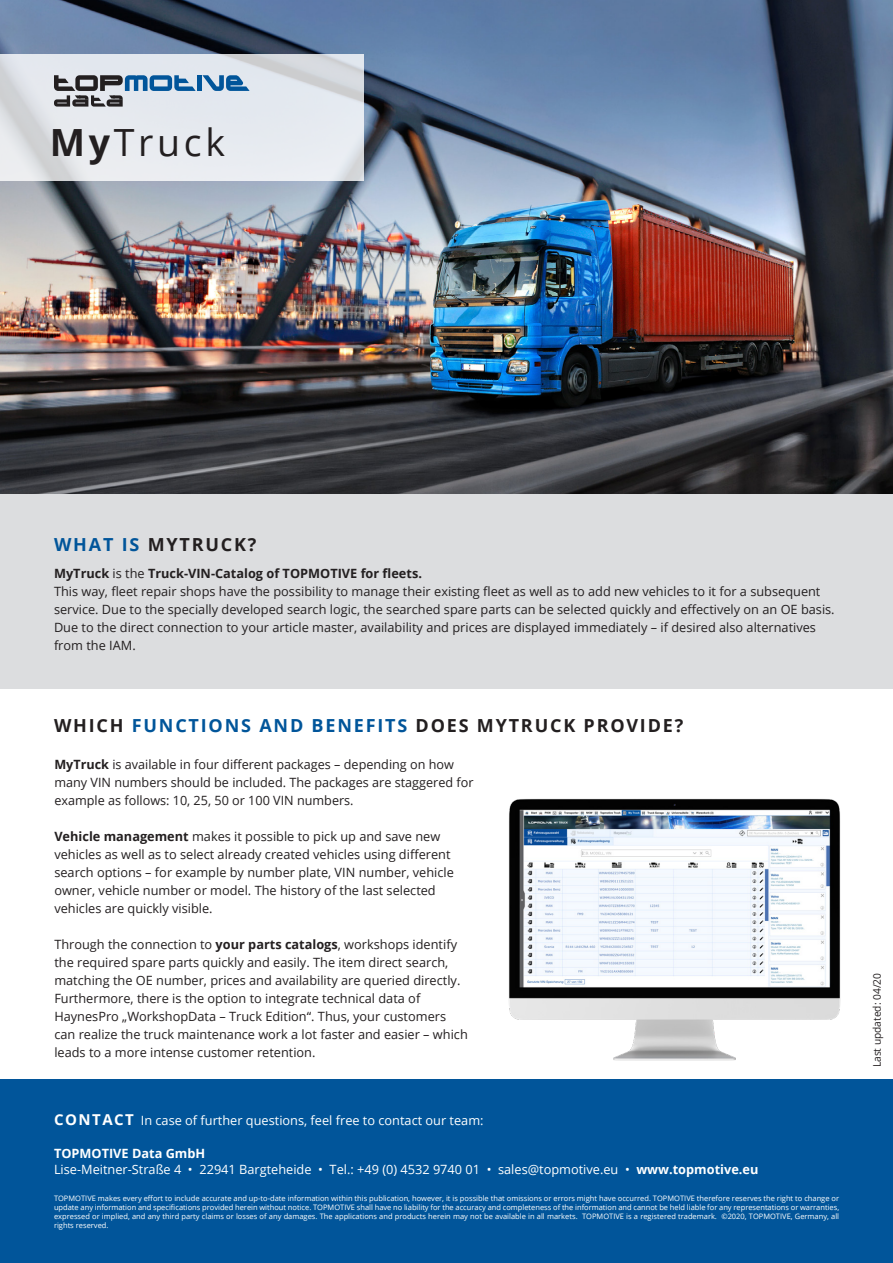
<style>
.page{position:relative;width:893px;height:1263px;background:#fff}
.page>*{position:absolute;margin:0;border:0;box-sizing:border-box;transform-origin:0 0}
.t1{font:37.5px "Open Sans";letter-spacing:.095em;color:#231f20}
.t2{font:700 18px "Open Sans";letter-spacing:.1em;color:#231f20}
.t3{font:12.75px/18px "Open Sans";color:#231f20}
.t4{font:12.75px/16.5px "Open Sans";color:#fff}
.t5{font:10.5px "Open Sans";color:#231f20}
.t6{font:7.5px/9px "Open Sans";color:#fff;text-align:justify}
.s1{font-weight:700}
.s2{color:#01559a}
.s3{font-weight:700;font-size:15px}
</style>
<div class="page">
<img style="left:0;top:0;width:893px;height:495px">
<div style="left:0;top:495px;width:893px;height:194px;background:#dcdddf"></div>
<svg style="left:0;top:54px;width:364px;height:126px;background:#e2e6eb"></svg>
<hr style="left:197px;top:75px;width:4px;height:16px;background:#01559a">
<svg style="left:202px;top:75px;width:48px;height:16px"></svg>
<svg style="left:54px;top:75px;width:142px;height:32px;background:#929fae"></svg>
<img style="left:509px;top:798px;width:332px;height:263px">
<div style="left:0;top:1079px;width:893px;height:184px;background:#01559a"></div>
<h1 class="t1" style="left:50px;top:117px;width:177px"><span class="s1">My</span>Truck</h1>
<h2 class="t2" style="left:54px;top:532px;width:204px"><span class="s2">WHAT IS</span> MYTRUCK?</h2>
<p class="t3" style="left:54px;top:564px;width:782px"><span class="s1">MyTruck</span> is the <span class="s1">Truck-VIN-Catalog of TOPMOTIVE for fleets.<br></span>This way, fleet repair shops have the possibility to manage their existing fleet as well as to add new vehicles to it for a subsequent service. Due to the specially developed search logic, the searched spare parts can be selected quickly and effectively on an OE basis.<br>Due to the direct connection to your article master, availability and prices are displayed immediately – if desired also alternatives from the IAM.</p>
<h2 class="t2" style="left:54px;top:713px;width:631px">WHICH <span class="s2">FUNCTIONS AND BENEFITS</span> DOES MYTRUCK PROVIDE?</h2>
<p class="t3" style="left:54px;top:755px;width:421px"><span class="s1">MyTruck</span> is available in four different packages – depending on how many VIN numbers should be included. The packages are staggered for example as follows: 10, 25, 50 or 100 VIN numbers.</p>
<p class="t3" style="left:54px;top:827px;width:401px"><span class="s1">Vehicle management</span> makes it possible to pick up and save new vehicles as well as to select already created vehicles using different search options – for example by number plate, VIN number, vehicle owner, vehicle number or model. The history of the last selected vehicles are quickly visible.</p>
<p class="t3" style="left:54px;top:935px;width:415px">Through the connection to <span class="s1">your parts catalogs</span>, workshops identify the required spare parts quickly and easily. The item direct search, matching the OE number, prices and availability are queried directly.<br>Furthermore, there is the option to integrate technical data of HaynesPro „WorkshopData – Truck Edition“. Thus, your customers can realize the truck maintenance work a lot faster and easier – which leads to a more intense customer retention.</p>
<p class="t4" style="left:54px;top:1111px;width:431px"><span class="s3">CONTACT</span> In case of further questions, feel free to contact our team:</p>
<p class="t4" style="left:54px;top:1144px;width:706px"><span class="s1">TOPMOTIVE Data GmbH<br></span>Lise-Meitner-Straße 4 • 22941 Bargteheide • Tel.: +49 (0) 4532 9740 01 • sales@topmotive.eu • <span class="s1">www.topmotive.eu</span></p>
<p class="t6" style="left:54px;top:1194px;width:787px">TOPMOTIVE makes every effort to include accurate and up-to-date information within this publication, however, it is possible that omissions or errors might have occurred. TOPMOTIVE therefore reserves the right to change or update any information and specifications provided herein without notice. TOPMOTIVE shall have no liability for the accuracy and completeness of the information and cannot be held liable for any representations or warranties, expressed or implied, and any third party claims or losses of any damages. The applications and products herein may not be available in all markets. TOPMOTIVE is a registered trademark. ©2020, TOPMOTIVE, Germany, all rights reserved.</p>
<p class="t5" style="left:870px;top:1067px;width:96px;rotate:-90deg">Last updated: 04/20</p>
</div>
